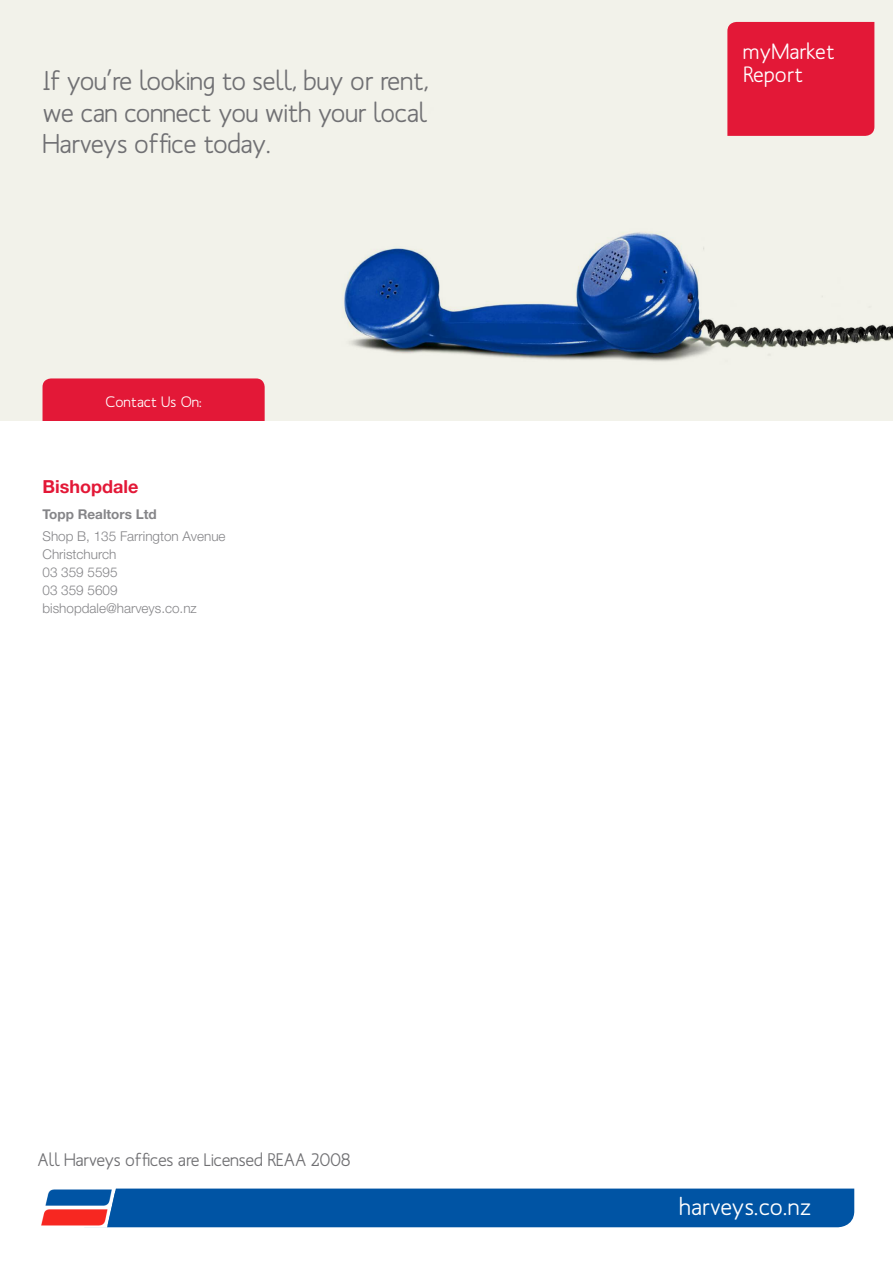
<style>
.page{position:relative;width:893px;height:1263px;background:#fff}
.page>*{position:absolute;margin:0;border:0;box-sizing:border-box;transform-origin:0 0}
.t1{font:500 27px/31.5px "Mank Sans";letter-spacing:-.02em;color:#707073;text-align:justify}
.t2{font:500 24px "Mank Sans";color:#fff}
.t3{font:500 21.9px/23.4px "Mank Sans";color:#fff}
.t4{font:500 18px "Mank Sans";letter-spacing:-.02em;color:#707073}
.t5{font:700 18px "Helvetica Neue";color:#e31837}
.t6{font:500 15px "Mank Sans";color:#fff}
.t7{font:300 13.5px/18px "Helvetica Neue";color:#858588}
.t8{font:700 13.5px "Helvetica Neue";color:#858588}
</style>
<div class="page">
<div style="left:0;top:0;width:893px;height:421px;background:#f2f2ea"></div>
<img style="left:343px;top:24px;width:550px;height:338px">
<div style="left:43px;top:378px;width:222px;height:43px;background:#e31837"></div>
<div style="left:727px;top:22px;width:147px;height:114px;background:#e31837"></div>
<div style="left:116px;top:1188px;width:738px;height:39px;background:#0054a4"></div>
<img style="left:41px;top:1188px;width:75px;height:40px">
<p class="t1" style="left:43px;top:67px;width:388px">If you’re looking to sell, buy or rent, we can connect you with your local Harveys office today.</p>
<p class="t6" style="left:105px;top:395px;width:98px">Contact Us On:</p>
<p class="t5" style="left:43px;top:478px;width:97px">Bishopdale</p>
<p class="t8" style="left:43px;top:508px;width:116px">Topp Realtors Ltd</p>
<p class="t7" style="left:43px;top:528px;width:185px">Shop B, 135 Farrington Avenue<br>Christchurch<br>03 359 5595<br>03 359 5609 bishopdale@harveys.co.nz</p>
<p class="t4" style="left:37px;top:1152px;width:315px">All Harveys offices are Licensed REAA 2008</p>
<p class="t3" style="left:743px;top:41px;width:93px">myMarket<br>Report</p>
<p class="t2" style="left:679px;top:1197px;width:134px">harveys.co.nz</p>
</div>
